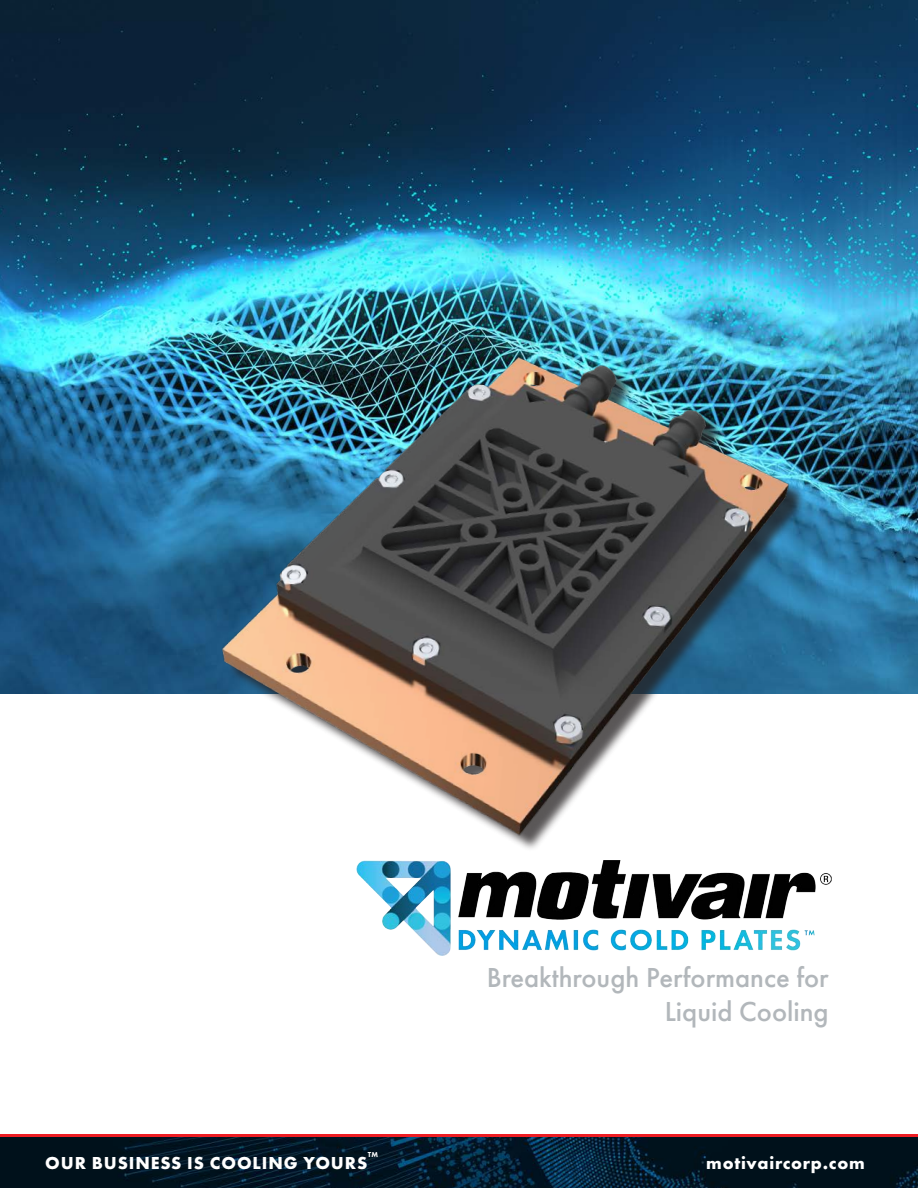
<style>
.page{position:relative;width:918px;height:1188px;background:#fff}
.page>*{position:absolute;margin:0;border:0;box-sizing:border-box;transform-origin:0 0}
.t1{font:500 28.5px/34.2px "Futura PT";color:#b2b7bb;text-align:right}
.t2{font:700 18px "Futura PT";letter-spacing:.05em;color:#fff}
.t3{font:800 7.5px "Futura PT";color:#fff}
</style>
<div class="page">
<div style="left:0;top:1134px;width:918px;height:6px;background:#ee1d23"></div>
<img style="left:0;top:1137px;width:918px;height:51px">
<img style="left:0;top:0;width:918px;height:694px">
<img style="left:357px;top:860px;width:474px;height:96px">
<img style="left:68px;top:162px;width:782px;height:687px">
<p class="t1" style="left:487px;top:960px;width:343px">Breakthrough Performance for<br>Liquid Cooling</p>
<p class="t3" style="left:368px;top:1150px;width:12px">TM</p>
<p class="t2" style="left:45px;top:1151px;width:324px">OUR BUSINESS IS COOLING YOURS</p>
<p class="t2" style="left:706px;top:1151px;width:160px">motivaircorp.com</p>
</div>
